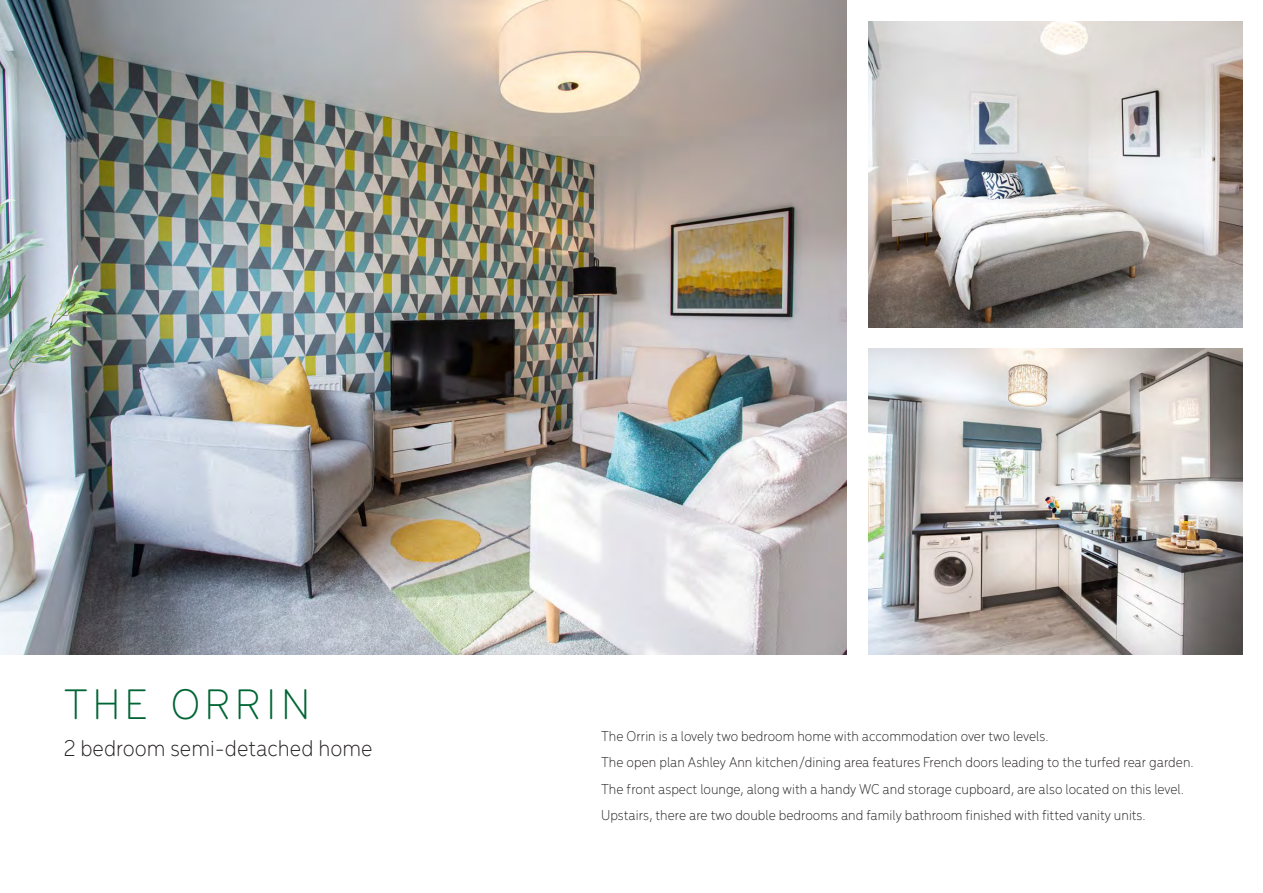
<style>
.page{position:relative;width:1263px;height:893px;background:#fff}
.page>*{position:absolute;margin:0;border:0;box-sizing:border-box;transform-origin:0 0}
.t1{font:300 45px "Menco";letter-spacing:.12em;color:#006535}
.t2{font:300 24px "Menco";color:#231f20}
.t3{font:300 15px/26.5px "Menco";color:#231f20}
</style>
<div class="page">
<img style="left:0;top:0;width:847px;height:655px">
<img style="left:868px;top:21px;width:374px;height:306px">
<img style="left:868px;top:349px;width:374px;height:306px">
<h1 class="t1" style="left:64px;top:673px;width:248px">THE ORRIN</h1>
<h2 class="t2" style="left:64px;top:732px;width:310px">2 bedroom semi-detached home</h2>
<p class="t3" style="left:601px;top:721px;width:594px">The Orrin is a lovely two bedroom home with accommodation over two levels.<br>The open plan Ashley Ann kitchen/dining area features French doors leading to the turfed rear garden.<br>The front aspect lounge, along with a handy WC and storage cupboard, are also located on this level.<br>Upstairs, there are two double bedrooms and family bathroom finished with fitted vanity units.</p>
</div>
